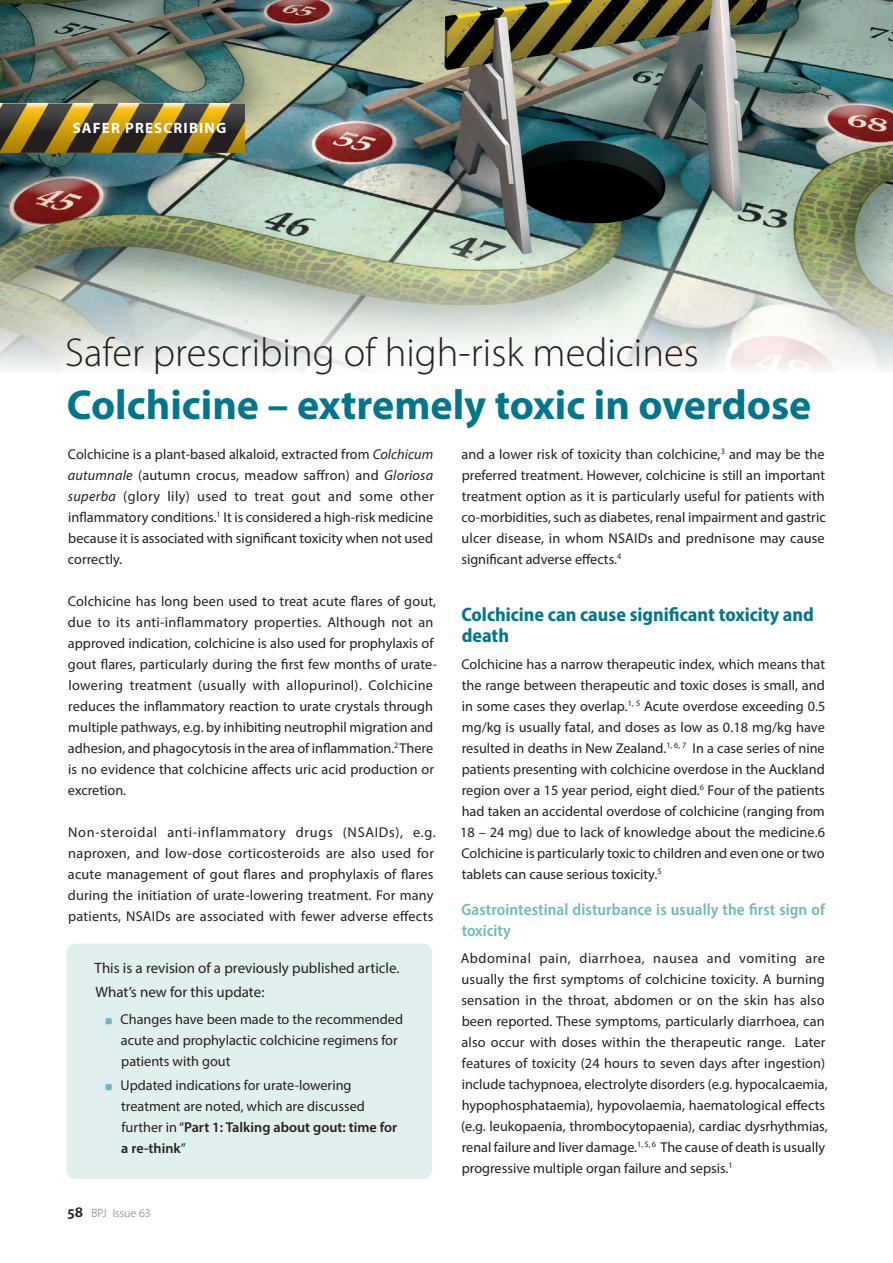
<style>
.page{position:relative;width:893px;height:1263px;background:#fff}
.page>*{position:absolute;margin:0;border:0;box-sizing:border-box;transform-origin:0 0}
.t1{font:700 42px "Myriad Pro";color:#00758c}
.t2{font:300 40.5px "Myriad Pro";color:#231f20}
.A_head{font:700 semi-condensed 19.5px/21px "Myriad Pro";color:#00758c}
.B_head{font:600 semi-condensed 16.5px/21px "Myriad Pro";letter-spacing:.005em;color:#6ebbb6}
.t3{font:15px/24px "Myriad Pro";color:#231f20}
.Body{font:700 15px "Myriad Pro";letter-spacing:.075em;color:#fff}
.Body-2{font:14.25px/21px "Myriad Pro";letter-spacing:.005em;color:#231f20;text-align:justify}
.Bullet_List{font:14.25px/21px "Myriad Pro";color:#231f20}
.t4{font:300 12px "Myriad Pro";color:#6c6d70}
.s1{font-style:italic}
.s2{font-weight:600}
.s3{font-weight:600;font-size:15.75px;color:#231f20}
</style>
<div class="page">
<div style="left:67px;top:943px;width:365px;height:236px;background:#e2efef;border-radius:9px"></div>
<img style="left:0;top:0;width:893px;height:370px">
<svg style="left:105px;top:1018px;width:7px;height:6px"></svg>
<svg style="left:105px;top:1084px;width:7px;height:6px"></svg>
<svg style="left:0;top:103px;width:245px;height:50px;background:#7d6526"></svg>
<p class="Body" style="left:73px;top:118px;width:155px">SAFER PRESCRIBING</p>
<p class="t2" style="left:65px;top:328px;width:635px">Safer prescribing of high-risk medicines</p>
<p class="t1" style="left:67px;top:378px;width:746px">Colchicine – extremely toxic in overdose</p>
<p class="Body-2" style="left:68px;top:443px;width:368px">Colchicine is a plant-based alkaloid, extracted from <span class="s1">Colchicum autumnale</span> (autumn crocus, meadow saffron) and <span class="s1">Gloriosa superba</span> (glory lily) used to treat gout and some other inflammatory conditions.<sup>1</sup> It is considered a high-risk medicine because it is associated with significant toxicity when not used correctly.</p>
<p class="Body-2" style="left:68px;top:590px;width:371px;text-align:left">Colchicine has long been used to treat acute flares of gout, due to its anti-inflammatory properties. Although not an approved indication, colchicine is also used for prophylaxis of gout flares, particularly during the first few months of urate&shy;lowering treatment (usually with allopurinol). Colchicine reduces the inflammatory reaction to urate crystals through multiple pathways, e.g. by inhibiting neutrophil migration and adhesion, and phagocytosis in the area of inflammation.<sup>2</sup> There is no evidence that colchicine affects uric acid production or excretion.</p>
<p class="Body-2" style="left:68px;top:821px;width:369px;text-align:left">Non-steroidal anti-inflammatory drugs (NSAIDs), e.g. naproxen, and low-dose corticosteroids are also used for acute management of gout flares and prophylaxis of flares during the initiation of urate-lowering treatment. For many patients, NSAIDs are associated with fewer adverse effects</p>
<p class="t3" style="left:95px;top:956px;width:306px">This is a revision of a previously published article.<br>What’s new for this update:</p>
<p class="Bullet_List" style="left:120px;top:1009px;width:284px">Changes have been made to the recommended acute and prophylactic colchicine regimens for patients with gout</p>
<p class="Bullet_List" style="left:120px;top:1075px;width:278px">Updated indications for urate-lowering treatment are noted, which are discussed further in “<span class="s2">Part 1: Talking about gout: time for a re-think</span>”</p>
<p class="t4" style="left:68px;top:1206px;width:85px"><span class="s3">58</span> BPJ Issue 63</p>
<p class="Body-2" style="left:461px;top:443px;width:366px">and a lower risk of toxicity than colchicine,<sup>3</sup> and may be the preferred treatment. However, colchicine is still an important treatment option as it is particularly useful for patients with co-morbidities, such as diabetes, renal impairment and gastric ulcer disease, in whom NSAIDs and prednisone may cause significant adverse effects.<sup>4</sup></p>
<p class="A_head" style="left:461px;top:603px;width:354px">Colchicine can cause significant toxicity and death</p>
<p class="Body-2" style="left:460px;top:653px;width:367px">Colchicine has a narrow therapeutic index, which means that the range between therapeutic and toxic doses is small, and in some cases they overlap.<sup>1,</sup> <sup>5</sup> Acute overdose exceeding 0.5 mg/kg is usually fatal, and doses as low as 0.18 mg/kg have resulted in deaths in New Zealand.<sup>1,</sup> <sup>6,</sup> <sup>7</sup> In a case series of nine patients presenting with colchicine overdose in the Auckland region over a 15 year period, eight died.<sup>6</sup> Four of the patients had taken an accidental overdose of colchicine (ranging from 18 – 24 mg) due to lack of knowledge about the medicine.6<br>Colchicine is particularly toxic to children and even one or two tablets can cause serious toxicity.<sup>5</sup></p>
<p class="B_head" style="left:461px;top:899px;width:365px">Gastrointestinal disturbance is usually the first sign of toxicity</p>
<p class="Body-2" style="left:461px;top:947px;width:368px;text-align:left">Abdominal pain, diarrhoea, nausea and vomiting are usually the first symptoms of colchicine toxicity. A burning sensation in the throat, abdomen or on the skin has also been reported. These symptoms, particularly diarrhoea, can also occur with doses within the therapeutic range. Later features of toxicity (24 hours to seven days after ingestion) include tachypnoea, electrolyte disorders (e.g. hypocalcaemia, hypophosphataemia), hypovolaemia, haematological effects (e.g. leukopaenia, thrombocytopaenia), cardiac dysrhythmias, renal failure and liver damage.<sup>1,</sup> <sup>5,</sup> <sup>6</sup> The cause of death is usually progressive multiple organ failure and sepsis.<sup>1</sup></p>
</div>
